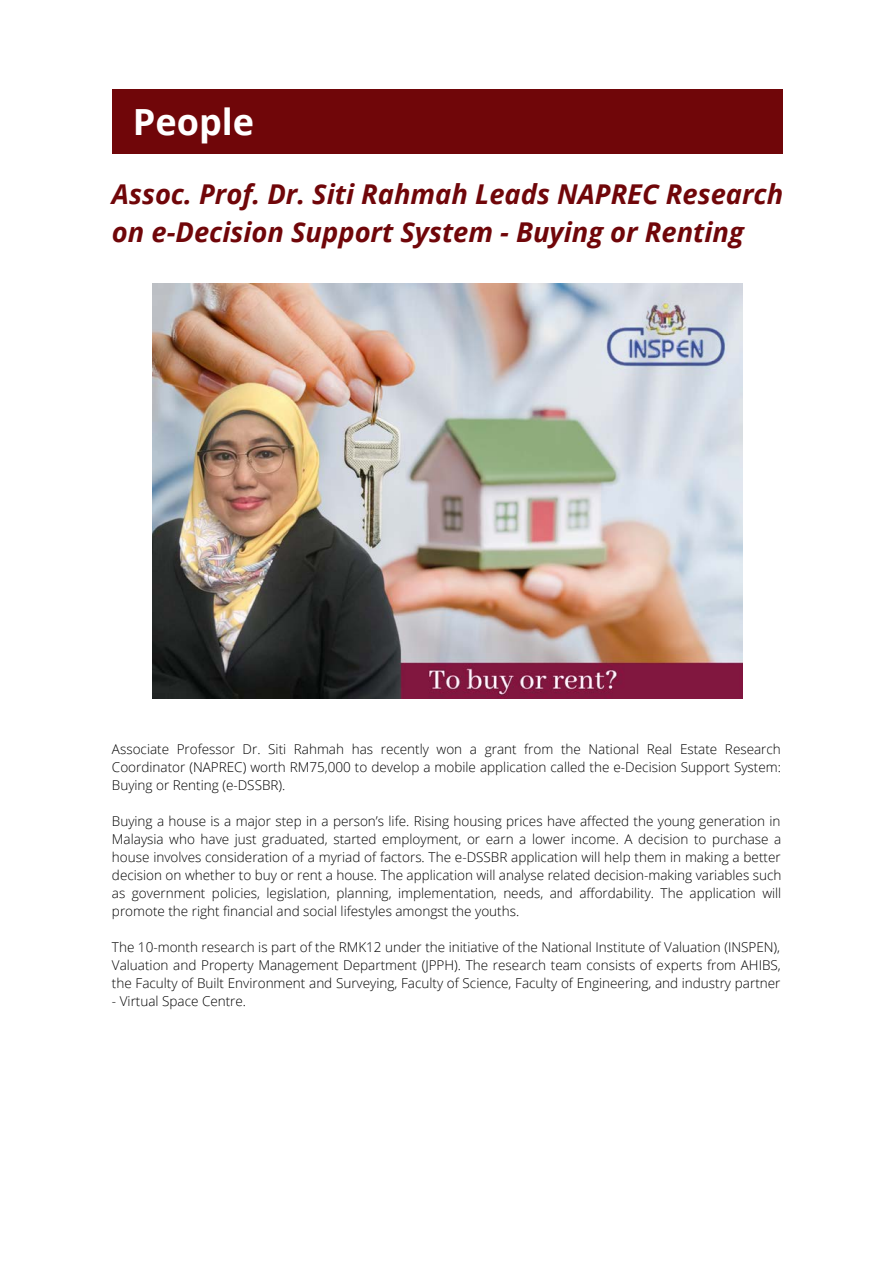
<style>
.page{position:relative;width:894px;height:1264px;background:#fff}
.page>*{position:absolute;margin:0;border:0;box-sizing:border-box;transform-origin:0 0}
.t1{font:700 36px "Open Sans";color:#fff}
.t2{font:italic 700 27.3px/38.1px "Open Sans";color:#700609}
.t3{font:300 13.5px/18px "Open Sans";color:#000;text-align:justify}
</style>
<div class="page">
<div style="left:112px;top:89px;width:670px;height:65px;background:#700609"></div>
<img style="left:152px;top:283px;width:590px;height:415px">
<p class="t1" style="left:133px;top:96px;width:123px">People</p>
<p class="t2" style="left:112px;top:174px;width:672px">Assoc. Prof. Dr. Siti Rahmah Leads NAPREC Research on e-Decision Support System - Buying or Renting</p>
<p class="t3" style="left:112px;top:739px;width:670px">Associate Professor Dr. Siti Rahmah has recently won a grant from the National Real Estate Research Coordinator (NAPREC) worth RM75,000 to develop a mobile application called the e-Decision Support System:<br>Buying or Renting (e-DSSBR).</p>
<p class="t3" style="left:112px;top:811px;width:670px">Buying a house is a major step in a person’s life. Rising housing prices have affected the young generation in Malaysia who have just graduated, started employment, or earn a lower income. A decision to purchase a house involves consideration of a myriad of factors. The e-DSSBR application will help them in making a better decision on whether to buy or rent a house. The application will analyse related decision-making variables such as government policies, legislation, planning, implementation, needs, and affordability. The application will promote the right financial and social lifestyles amongst the youths.</p>
<p class="t3" style="left:112px;top:938px;width:670px">The 10-month research is part of the RMK12 under the initiative of the National Institute of Valuation (INSPEN), Valuation and Property Management Department (JPPH). The research team consists of experts from AHIBS, the Faculty of Built Environment and Surveying, Faculty of Science, Faculty of Engineering, and industry partner</p>
<p class="t3" style="left:112px;top:992px;width:136px">- Virtual Space Centre.</p>
</div>
